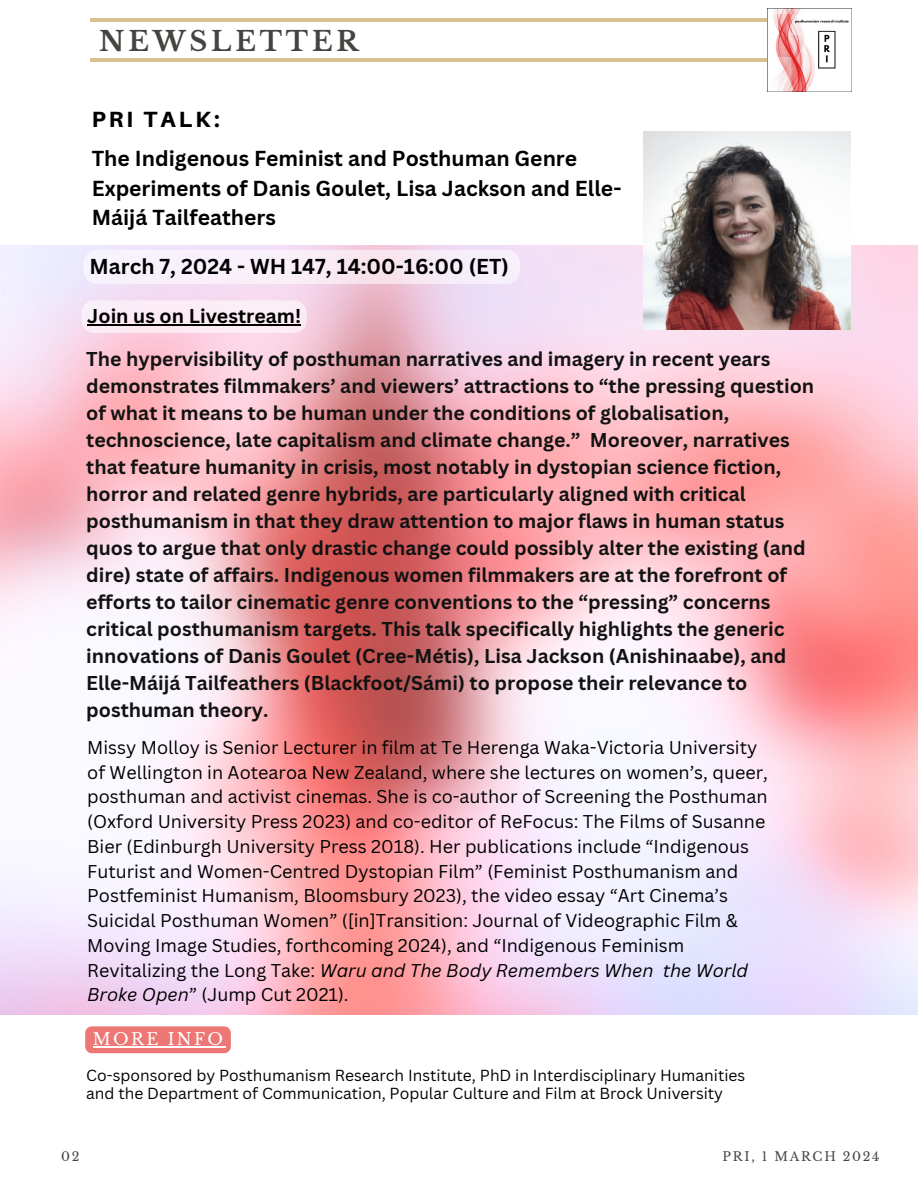
<style>
.page{position:relative;width:918px;height:1188px;background:#fff}
.page>*{position:absolute;margin:0;border:0;box-sizing:border-box;transform-origin:0 0}
.t1{font:700 27px "Libre Baskerville";letter-spacing:.14em;color:#444440}
.t2{font:800 22.05px "Aileron";letter-spacing:.14em;color:#000}
.t3{font:700 21.15px/29.2px "Canva Sans";color:#000}
.t4{font:700 21px "Canva Sans";color:#000}
.t5{font:700 19.5px/27px "Canva Sans";color:#121212}
.t6{font:700 19.5px "Canva Sans";color:#000}
.t7{font:18px/24.8px "Canva Sans";color:#000}
.t8{font:16.5px "Libre Baskerville";letter-spacing:.14em;color:#fff}
.t9{font:15.6px/18px "Canva Sans";color:#000}
.t10{font:12.45px "Libre Baskerville";letter-spacing:.14em;color:#444440}
.s1{font-style:italic}
</style>
<div class="page">
<hr style="left:90px;top:18px;width:755px;height:4px;background:#d7c190">
<hr style="left:90px;top:58px;width:755px;height:4px;background:#d7c190">
<img style="left:768px;top:8px;width:83px;height:84px">
<img style="left:0;top:245px;width:918px;height:770px">
<img style="left:644px;top:131px;width:207px;height:198px">
<svg style="left:84px;top:250px;width:436px;height:34px"></svg>
<div style="left:82px;top:300px;width:225px;height:33px;background:#fbecf5;border-radius:13px"></div>
<hr style="left:87px;top:324px;width:214px;height:2px;background:#000">
<div style="left:85px;top:1026px;width:146px;height:27px;background:#ec7775;border-radius:7px"></div>
<hr style="left:93px;top:1047px;width:132px;height:1px;background:#fff">
<p class="t1" style="left:99px;top:25px;width:261px">NEWSLETTER</p>
<h2 class="t2" style="left:92px;top:105px;width:129px">PRI TALK:</h2>
<p class="t3" style="left:92px;top:143px;width:531px">The Indigenous Feminist and Posthuman Genre<br>Experiments of Danis Goulet, Lisa Jackson and Elle-<br>Máijá Tailfeathers</p>
<p class="t4" style="left:90px;top:252px;width:421px">March 7, 2024 - WH 147, 14:00-16:00 (ET)</p>
<h3 class="t6" style="left:87px;top:303px;width:215px">Join us on Livestream!</h3>
<h3 class="t5" style="left:86px;top:345px;width:729px">The hypervisibility of posthuman narratives and imagery in recent years demonstrates filmmakers’ and viewers’ attractions to “the pressing question of what it means to be human under the conditions of globalisation, technoscience, late capitalism and climate change.” Moreover, narratives that feature humanity in crisis, most notably in dystopian science fiction, horror and related genre hybrids, are particularly aligned with critical posthumanism in that they draw attention to major flaws in human status quos to argue that only drastic change could possibly alter the existing (and dire) state of affairs. Indigenous women filmmakers are at the forefront of efforts to tailor cinematic genre conventions to the “pressing” concerns critical posthumanism targets. This talk specifically highlights the generic innovations of Danis Goulet (Cree-Métis), Lisa Jackson (Anishinaabe), and Elle-Máijá Tailfeathers (Blackfoot/Sámi) to propose their relevance to posthuman theory.</h3>
<h4 class="t7" style="left:87px;top:734px;width:682px">Missy Molloy is Senior Lecturer in film at Te Herenga Waka-Victoria University of Wellington in Aotearoa New Zealand, where she lectures on women’s, queer, posthuman and activist cinemas. She is co-author of Screening the Posthuman (Oxford University Press 2023) and co-editor of ReFocus: The Films of Susanne Bier (Edinburgh University Press 2018). Her publications include “Indigenous Futurist and Women-Centred Dystopian Film” (Feminist Posthumanism and Postfeminist Humanism, Bloomsbury 2023), the video essay “Art Cinema’s Suicidal Posthuman Women” ([in]Transition: Journal of Videographic Film &amp; Moving Image Studies, forthcoming 2024), and “Indigenous Feminism Revitalizing the Long Take: <span class="s1">Waru and The Body Remembers When the World Broke Open</span>” (Jump Cut 2021).</h4>
<p class="t8" style="left:93px;top:1029px;width:132px">MORE INFO</p>
<h4 class="t9" style="left:86px;top:1066px;width:661px">Co-sponsored by Posthumanism Research Institute, PhD in Interdisciplinary Humanities and the Department of Communication, Popular Culture and Film at Brock University</h4>
<h5 class="t10" style="left:61px;top:1149px;width:20px">02</h5>
<h6 class="t10" style="left:723px;top:1149px;width:158px">PRI, 1 MARCH 2024</h6>
</div>
